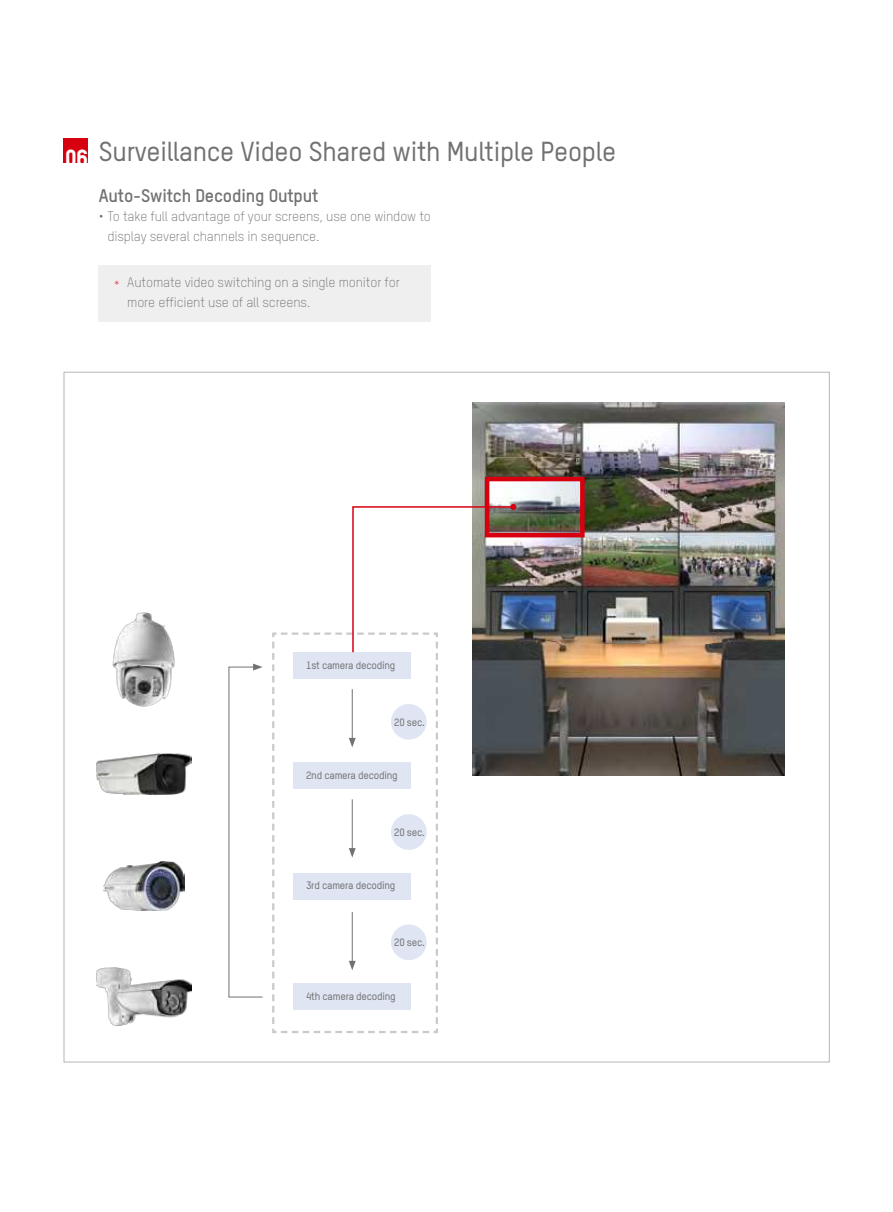
<style>
.page{position:relative;width:893px;height:1212px;background:#fff}
.page>*{position:absolute;margin:0;border:0;box-sizing:border-box;transform-origin:0 0}
.t1{font:500 27px "TSTARPRO";letter-spacing:-.01em;color:#727171}
.t2{font:700 18px "TSTARPRO";letter-spacing:-.01em;color:#727171}
.t3{font:300 13.5px/19.5px "TSTARPRO";letter-spacing:-.01em;color:#727171}
.t4{font:300 13.5px "TSTARPRO";color:#d8000f}
.t5{font:500 10.5px "TSTARPRO";letter-spacing:-.02em;color:#727171}
</style>
<div class="page">
<div style="left:64px;top:138px;width:24px;height:24px;background:#d8000f"></div>
<div style="left:98px;top:265px;width:333px;height:56px;background:#efefef"></div>
<img style="left:112px;top:612px;width:63px;height:95px">
<img style="left:97px;top:753px;width:94px;height:41px">
<img style="left:104px;top:861px;width:80px;height:50px">
<img style="left:97px;top:967px;width:94px;height:59px">
<img style="left:472px;top:402px;width:313px;height:373px">
<div style="left:485px;top:477px;width:100px;height:60px;border:5px solid #d8000f"></div>
<svg style="left:228px;top:664px;width:35px;height:334px"></svg>
<svg style="left:272px;top:504px;width:244px;height:529px"></svg>
<h1 class="t1" style="left:65px;top:140px;width:553px"><sub>06</sub> Surveillance Video Shared with Multiple People</h1>
<h2 class="t2" style="left:99px;top:189px;width:221px">Auto-Switch Decoding Output</h2>
<p class="t3" style="left:107px;top:208px;width:325px;text-indent:-9px">• To take full advantage of your screens, use one window to display several channels in sequence.</p>
<p class="t4" style="left:113px;top:279px;width:9px">*</p>
<p class="t3" style="left:127px;top:274px;width:274px">Automate video switching on a single monitor for more efficient use of all screens.</p>
<p class="t5" style="left:306px;top:661px;width:91px">1st camera decoding</p>
<p class="t5" style="left:394px;top:717px;width:32px">20 sec.</p>
<p class="t5" style="left:306px;top:771px;width:93px">2nd camera decoding</p>
<p class="t5" style="left:394px;top:828px;width:32px">20 sec.</p>
<p class="t5" style="left:306px;top:881px;width:91px">3rd camera decoding</p>
<p class="t5" style="left:394px;top:938px;width:32px">20 sec.</p>
<p class="t5" style="left:306px;top:991px;width:91px">4th camera decoding</p>
</div>
